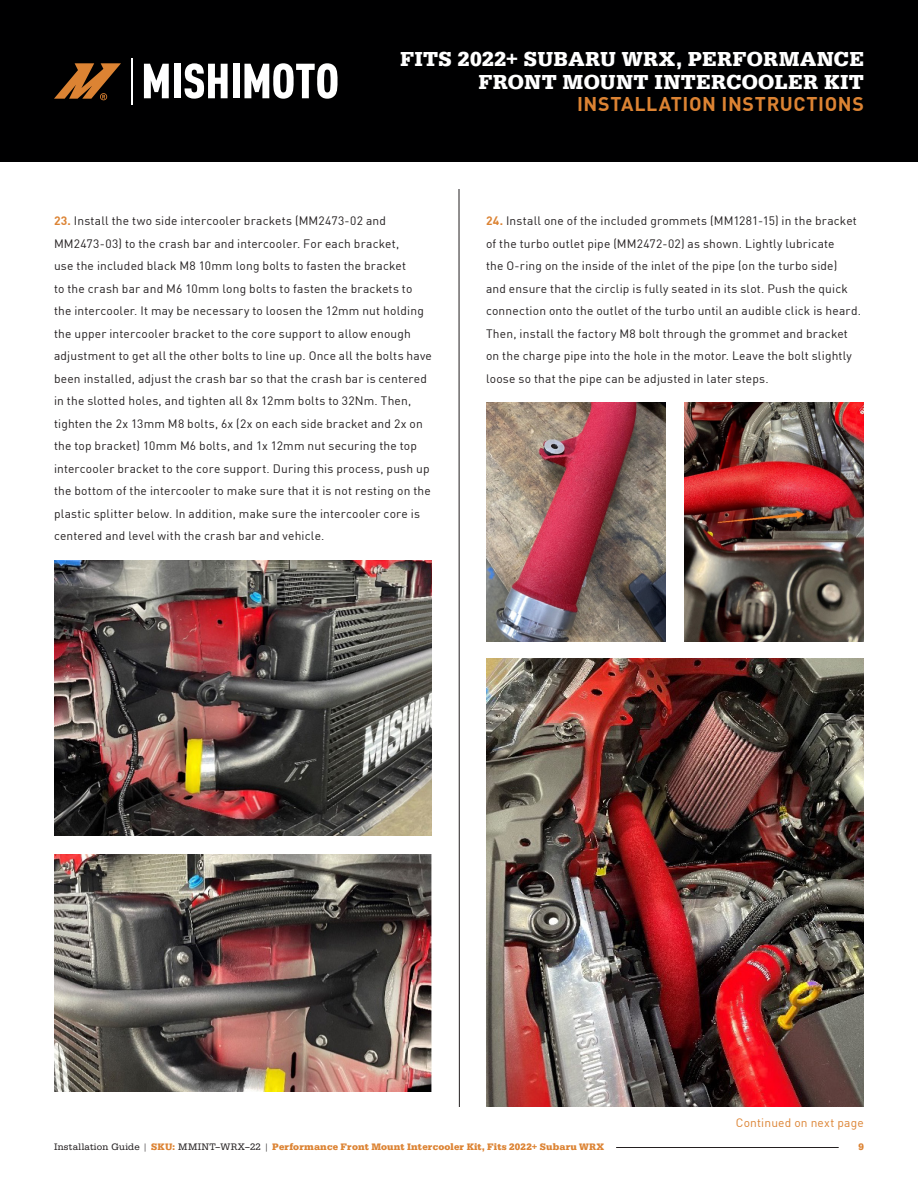
<style>
.page{position:relative;width:918px;height:1188px;background:#fff}
.page>*{position:absolute;margin:0;border:0;box-sizing:border-box;transform-origin:0 0}
.t1{font:700 21px/23.1px "Egyptienne URW";letter-spacing:.015em;color:#fff;text-align:right}
.t2{font:700 19.5px "DINOT";letter-spacing:.03em;color:#dc8333}
.Installation_Guide_Instructions{font:12px/22.5px "DINOT";letter-spacing:.015em;color:#231f20}
.t3{font:12px "DINOT";letter-spacing:.015em;color:#dc8333}
.t4{font:700 9.75px "Egyptienne URW";letter-spacing:.02em;color:#dc8333}
.s1{font-weight:700;color:#dc8333}
.s2{font-weight:400;color:#231f20}
</style>
<div class="page">
<div style="left:0;top:0;width:918px;height:162px;background:#000001"></div>
<svg style="left:144px;top:64px;width:25px;height:34px"></svg>
<div style="left:174px;top:64px;width:7px;height:34px;background:#fff"></div>
<svg style="left:185px;top:63px;width:43px;height:36px"></svg>
<div style="left:233px;top:64px;width:6px;height:34px;background:#fff"></div>
<svg style="left:244px;top:63px;width:94px;height:36px"></svg>
<hr style="left:131px;top:58px;width:2px;height:46px;background:#fff">
<svg style="left:54px;top:63px;width:67px;height:37px"></svg>
<hr style="left:459px;top:189px;width:1px;height:918px;background:#231f20">
<hr style="left:616px;top:1147px;width:223px;height:1px;background:#231f20">
<img style="left:54px;top:561px;width:378px;height:274px">
<img style="left:54px;top:855px;width:378px;height:236px">
<img style="left:486px;top:403px;width:180px;height:239px">
<img style="left:684px;top:403px;width:180px;height:239px">
<img style="left:486px;top:658px;width:378px;height:448px">
<h1 class="t1" style="left:400px;top:48px;width:465px">FITS 2022+ SUBARU WRX, PERFORMANCE<br>FRONT MOUNT INTERCOOLER KIT</h1>
<h2 class="t2" style="left:577px;top:88px;width:288px">INSTALLATION INSTRUCTIONS</h2>
<p class="Installation_Guide_Instructions" style="left:54px;top:209px;width:380px"><span class="s1">23.</span> Install the two side intercooler brackets (MM2473-02 and MM2473-03) to the crash bar and intercooler. For each bracket,<br>use the included black M8 10mm long bolts to fasten the bracket<br>to the crash bar and M6 10mm long bolts to fasten the brackets to the intercooler. It may be necessary to loosen the 12mm nut holding the upper intercooler bracket to the core support to allow enough adjustment to get all the other bolts to line up. Once all the bolts have been installed, adjust the crash bar so that the crash bar is centered in the slotted holes, and tighten all 8x 12mm bolts to 32Nm. Then, tighten the 2x 13mm M8 bolts, 6x (2x on each side bracket and 2x on the top bracket) 10mm M6 bolts, and 1x 12mm nut securing the top intercooler bracket to the core support. During this process, push up the bottom of the intercooler to make sure that it is not resting on the plastic splitter below. In addition, make sure the intercooler core is centered and level with the crash bar and vehicle.</p>
<p class="Installation_Guide_Instructions" style="left:486px;top:209px;width:377px"><span class="s1">24.</span> Install one of the included grommets (MM1281-15) in the bracket of the turbo outlet pipe (MM2472-02) as shown. Lightly lubricate<br>the O-ring on the inside of the inlet of the pipe (on the turbo side)<br>and ensure that the circlip is fully seated in its slot. Push the quick connection onto the outlet of the turbo until an audible click is heard.<br>Then, install the factory M8 bolt through the grommet and bracket on the charge pipe into the hole in the motor. Leave the bolt slightly loose so that the pipe can be adjusted in later steps.</p>
<p class="t3" style="left:736px;top:1113px;width:130px">Continued on next page</p>
<p class="t4" style="left:54px;top:1141px;width:552px"><span class="s2">Installation Guide |</span> SKU: <span class="s2">MMINT–WRX–22 |</span> Performance Front Mount Intercooler Kit, Fits 2022+ Subaru WRX</p>
<p class="t4" style="left:859px;top:1141px;width:7px">9</p>
</div>
